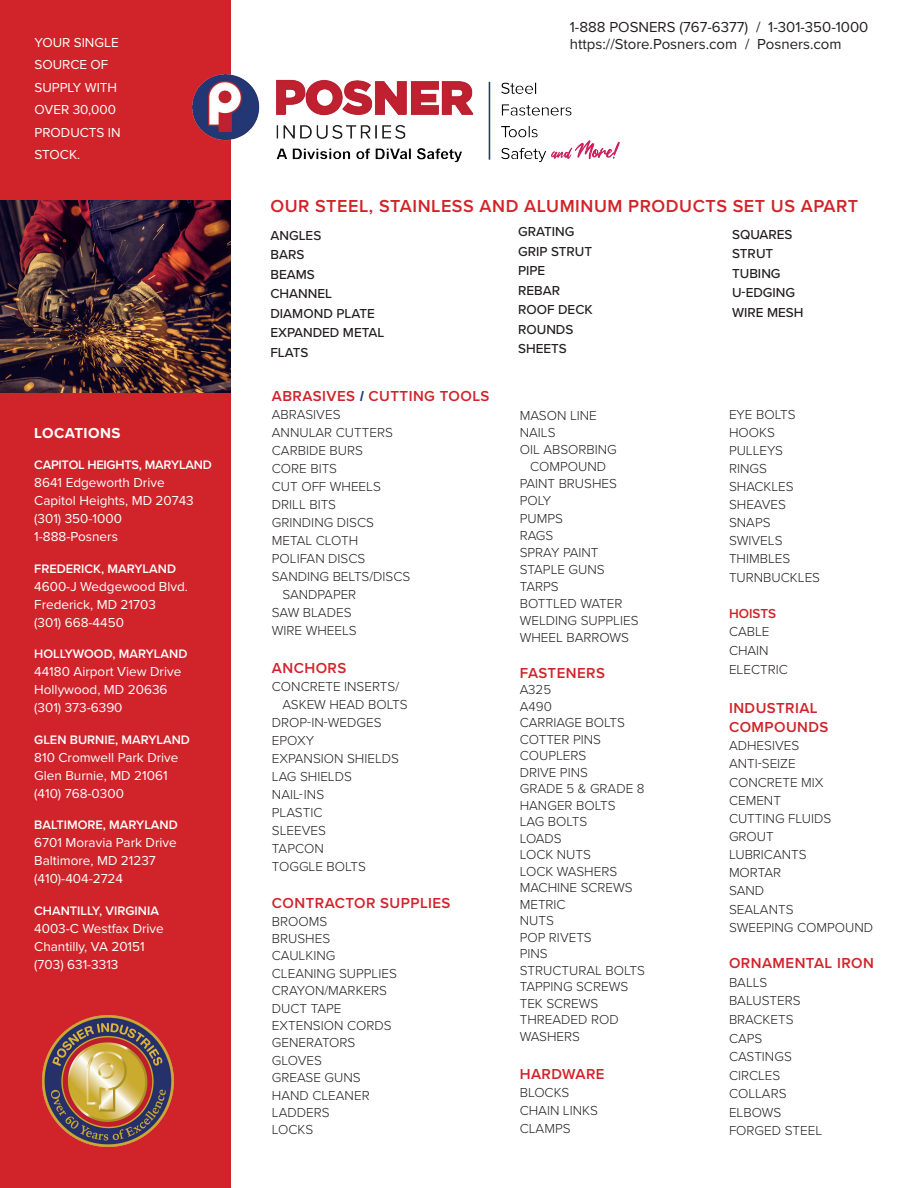
<style>
.page{position:relative;width:918px;height:1188px;background:#fff}
.page>*{position:absolute;margin:0;border:0;box-sizing:border-box;transform-origin:0 0}
.t1{font:600 18px "Proxima Nova";letter-spacing:.03em;color:#d1232a}
.t2{font:600 15px/19.5px "Proxima Nova";letter-spacing:.03em;color:#d1232a}
.t3{font:15px/17.7px "Proxima Nova";color:#231f20}
.t4{font:700 15px "Proxima Nova";letter-spacing:.03em;color:#fff}
.t5{font:300 13.5px/16.5px "Proxima Nova";color:#231f20}
.t6{font:13.5px/18px "Proxima Nova";color:#fff}
.t7{font:500 13.5px/19.5px "Proxima Nova";color:#231f20}
.t8{font:600 12.75px "Proxima Nova";color:#fff}
.t9{font:600 12.75px "Proxima Nova";letter-spacing:-.02em;color:#fff}
.s1{font-style:italic;color:#253f8e}
.s2{font-weight:600;color:#d1232a}
</style>
<div class="page">
<div style="left:0;top:0;width:230px;height:1188px;background:#d1232a"></div>
<img style="left:0;top:201px;width:230px;height:191px">
<img style="left:42px;top:1015px;width:132px;height:132px">
<img style="left:192px;top:75px;width:428px;height:89px">
<p class="t6" style="left:34px;top:30px;width:88px;line-height:22.5px">YOUR SINGLE<br>SOURCE OF<br>SUPPLY WITH<br>OVER 30,000<br>PRODUCTS IN<br>STOCK.</p>
<p class="t4" style="left:34px;top:422px;width:88px">LOCATIONS</p>
<p class="t9" style="left:34px;top:456px;width:179px">CAPITOL HEIGHTS, MARYLAND</p>
<p class="t6" style="left:34px;top:473px;width:161px">8641 Edgeworth Drive<br>Capitol Heights, MD 20743 (301) 350-1000<br>1-888-Posners</p>
<p class="t8" style="left:34px;top:559px;width:143px">FREDERICK, MARYLAND</p>
<p class="t6" style="left:34px;top:577px;width:155px">4600-J Wedgewood Blvd.<br>Frederick, MD 21703<br>(301) 668-4450</p>
<p class="t8" style="left:34px;top:645px;width:155px">HOLLYWOOD, MARYLAND</p>
<p class="t6" style="left:34px;top:662px;width:149px">44180 Airport View Drive<br>Hollywood, MD 20636 (301) 373-6390</p>
<p class="t8" style="left:34px;top:730px;width:157px">GLEN BURNIE, MARYLAND</p>
<p class="t6" style="left:34px;top:748px;width:146px">810 Cromwell Park Drive<br>Glen Burnie, MD 21061 (410) 768-0300</p>
<p class="t8" style="left:34px;top:816px;width:145px">BALTIMORE, MARYLAND</p>
<p class="t6" style="left:34px;top:833px;width:144px">6701 Moravia Park Drive<br>Baltimore, MD 21237 (410)-404-2724</p>
<p class="t8" style="left:34px;top:901px;width:126px">CHANTILLY, VIRGINIA</p>
<p class="t6" style="left:34px;top:919px;width:131px">4003-C Westfax Drive<br>Chantilly, VA 20151 (703) 631-3313</p>
<p class="t3" style="left:570px;top:17px;width:300px">1-888 POSNERS (767-6377) / 1-301-350-1000 https://Store.Posners.com / Posners.com</p>
<p class="t1" style="left:270px;top:193px;width:589px">OUR STEEL, STAINLESS AND ALUMINUM PRODUCTS SET US APART</p>
<p class="t7" style="left:270px;top:225px;width:63px">ANGLES<br>BARS<br>BEAMS<br>CHANNEL</p>
<p class="t7" style="left:270px;top:303px;width:116px">DIAMOND PLATE<br>EXPANDED METAL<br>FLATS</p>
<p class="t2" style="left:272px;top:386px;width:219px">ABRASIVES <span class="s1">I</span> CUTTING TOOLS</p>
<p class="t5" style="left:272px;top:405px;width:122px;line-height:18px">ABRASIVES<br>ANNULAR CUTTERS<br>CARBIDE BURS<br>CORE BITS<br>CUT OFF WHEELS<br>DRILL BITS<br>GRINDING DISCS</p>
<p class="t5" style="left:272px;top:532px;width:88px">METAL CLOTH</p>
<p class="t5" style="left:272px;top:550px;width:95px">POLIFAN DISCS</p>
<p class="t5" style="left:272px;top:568px;width:140px">SANDING BELTS/DISCS</p>
<p class="t5" style="left:282px;top:586px;width:75px">SANDPAPER</p>
<p class="t5" style="left:272px;top:604px;width:81px">SAW BLADES</p>
<p class="t5" style="left:272px;top:622px;width:86px">WIRE WHEELS</p>
<p class="t2" style="left:272px;top:658px;width:76px">ANCHORS</p>
<p class="t5" style="left:272px;top:677px;width:129px">CONCRETE INSERTS/</p>
<p class="t5" style="left:282px;top:695px;width:127px">ASKEW HEAD BOLTS</p>
<p class="t5" style="left:272px;top:713px;width:111px">DROP-IN-WEDGES</p>
<p class="t5" style="left:272px;top:731px;width:44px">EPOXY</p>
<p class="t5" style="left:272px;top:749px;width:129px">EXPANSION SHIELDS</p>
<p class="t5" style="left:272px;top:767px;width:82px">LAG SHIELDS</p>
<p class="t5" style="left:272px;top:785px;width:54px">NAIL-INS</p>
<p class="t5" style="left:272px;top:803px;width:52px">PLASTIC</p>
<p class="t5" style="left:272px;top:821px;width:56px">SLEEVES</p>
<p class="t5" style="left:272px;top:839px;width:53px">TAPCON</p>
<p class="t5" style="left:272px;top:857px;width:96px">TOGGLE BOLTS</p>
<p class="t2" style="left:272px;top:893px;width:180px">CONTRACTOR SUPPLIES</p>
<p class="t5" style="left:272px;top:912px;width:126px;line-height:17.4px">BROOMS<br>BRUSHES<br>CAULKING<br>CLEANING SUPPLIES<br>CRAYON/MARKERS<br>DUCT TAPE<br>EXTENSION CORDS<br>GENERATORS<br>GLOVES<br>GREASE GUNS<br>HAND CLEANER<br>LADDERS<br>LOCKS</p>
<p class="t7" style="left:518px;top:221px;width:76px">GRATING<br>GRIP STRUT<br>PIPE<br>REBAR<br>ROOF DECK<br>ROUNDS<br>SHEETS</p>
<p class="t7" style="left:732px;top:224px;width:62px">SQUARES<br>STRUT</p>
<p class="t7" style="left:732px;top:263px;width:73px">TUBING<br>U-EDGING<br>WIRE MESH</p>
<p class="t5" style="left:520px;top:407px;width:79px">MASON LINE</p>
<p class="t5" style="left:520px;top:424px;width:37px">NAILS</p>
<p class="t5" style="left:520px;top:441px;width:99px">OIL ABSORBING</p>
<p class="t5" style="left:530px;top:458px;width:78px">COMPOUND</p>
<p class="t5" style="left:520px;top:475px;width:99px">PAINT BRUSHES</p>
<p class="t5" style="left:520px;top:492px;width:33px">POLY</p>
<p class="t5" style="left:520px;top:509px;width:45px">PUMPS</p>
<p class="t5" style="left:520px;top:526px;width:120px;line-height:17.1px">RAGS<br>SPRAY PAINT<br>STAPLE GUNS<br>TARPS<br>BOTTLED WATER<br>WELDING SUPPLIES<br>WHEEL BARROWS</p>
<p class="t2" style="left:520px;top:663px;width:87px">FASTENERS</p>
<p class="t5" style="left:520px;top:681px;width:126px">A325<br>A490<br>CARRIAGE BOLTS<br>COTTER PINS<br>COUPLERS<br>DRIVE PINS<br>GRADE 5 &amp; GRADE 8<br>HANGER BOLTS<br>LAG BOLTS<br>LOADS</p>
<p class="t5" style="left:520px;top:846px;width:115px">LOCK NUTS<br>LOCK WASHERS<br>MACHINE SCREWS<br>METRIC</p>
<p class="t5" style="left:520px;top:912px;width:127px">NUTS<br>POP RIVETS<br>PINS<br>STRUCTURAL BOLTS<br>TAPPING SCREWS<br>TEK SCREWS<br>THREADED ROD<br>WASHERS</p>
<p class="t2" style="left:520px;top:1064px;width:86px">HARDWARE</p>
<p class="t5" style="left:520px;top:1083px;width:80px;line-height:18px">BLOCKS<br>CHAIN LINKS<br>CLAMPS</p>
<p class="t5" style="left:729px;top:405px;width:93px;line-height:18px">EYE BOLTS<br>HOOKS<br>PULLEYS<br>RINGS<br>SHACKLES<br>SHEAVES<br>SNAPS<br>SWIVELS<br>THIMBLES<br>TURNBUCKLES</p>
<p class="t5" style="left:729px;top:603px;width:60px;line-height:18.6px"><span class="s2">HOISTS<br></span>CABLE<br>CHAIN<br>ELECTRIC</p>
<p class="t2" style="left:729px;top:697px;width:101px">INDUSTRIAL<br>COMPOUNDS</p>
<p class="t5" style="left:729px;top:736px;width:104px;line-height:18.1px">ADHESIVES<br>ANTI-SEIZE<br>CONCRETE MIX<br>CEMENT<br>CUTTING FLUIDS<br>GROUT<br>LUBRICANTS<br>MORTAR<br>SAND</p>
<p class="t5" style="left:729px;top:899px;width:146px;line-height:18.5px">SEALANTS<br>SWEEPING COMPOUND</p>
<p class="t2" style="left:729px;top:953px;width:147px">ORNAMENTAL IRON</p>
<p class="t5" style="left:729px;top:972px;width:73px;line-height:18.6px">BALLS<br>BALUSTERS<br>BRACKETS<br>CAPS</p>
<p class="t5" style="left:729px;top:1047px;width:95px;line-height:18.6px">CASTINGS<br>CIRCLES<br>COLLARS<br>ELBOWS<br>FORGED STEEL</p>
</div>
